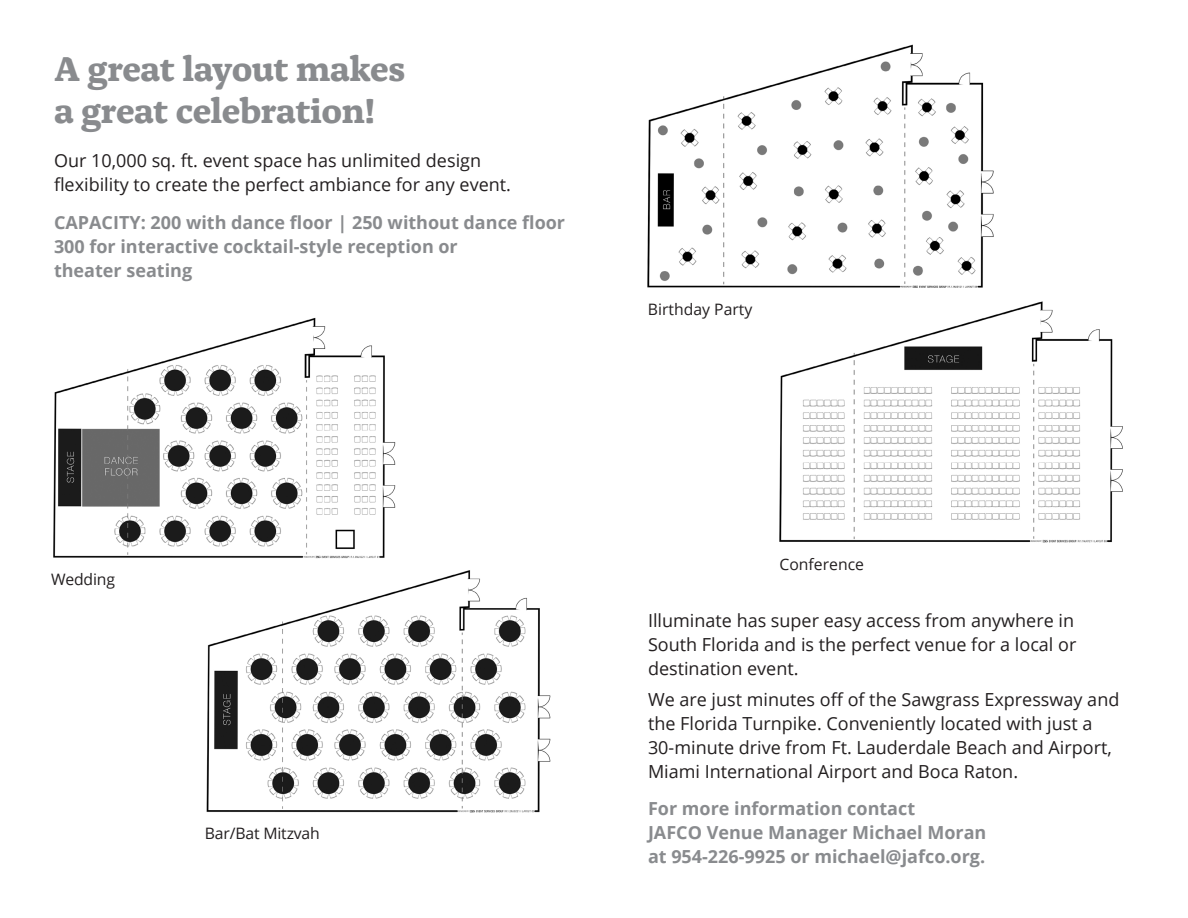
<style>
.page{position:relative;width:1188px;height:918px;background:#fff}
.page>*{position:absolute;margin:0;border:0;box-sizing:border-box;transform-origin:0 0}
.A_12_Center_OD{font:700 36px/42px "Alda OT";letter-spacing:-.015em;color:#898b8e}
.A_12_Center_OD-2{font:18px/24px "Open Sans";color:#231f20}
.A_12_Center_OD-3{font:700 18px/24px "Open Sans";color:#898b8e}
.A_12_Center_OD-4{font:15.75px "Open Sans";color:#231f20}
</style>
<div class="page">
<img style="left:206px;top:570px;width:345px;height:243px">
<div style="left:30px;top:316px;width:376px;height:261px;background:#fff"></div>
<img style="left:53px;top:318px;width:343px;height:241px">
<img style="left:779px;top:301px;width:344px;height:242px">
<img style="left:647px;top:44px;width:359px;height:259px">
<p class="A_12_Center_OD" style="left:54px;top:51px;width:353px">A great layout makes a great celebration!</p>
<p class="A_12_Center_OD-2" style="left:54px;top:148px;width:459px">Our 10,000 sq. ft. event space has unlimited design flexibility to create the perfect ambiance for any event.</p>
<p class="A_12_Center_OD-3" style="left:54px;top:210px;width:513px">CAPACITY: 200 with dance floor | 250 without dance floor<br>300 for interactive cocktail-style reception or<br>theater seating</p>
<p class="A_12_Center_OD-4" style="left:648px;top:299px;width:106px">Birthday Party</p>
<p class="A_12_Center_OD-4" style="left:51px;top:569px;width:66px">Wedding</p>
<p class="A_12_Center_OD-4" style="left:205px;top:823px;width:117px">Bar/Bat Mitzvah</p>
<p class="A_12_Center_OD-4" style="left:779px;top:554px;width:86px">Conference</p>
<p class="A_12_Center_OD-2" style="left:648px;top:608px;width:430px">Illuminate has super easy access from anywhere in<br>South Florida and is the perfect venue for a local or destination event.</p>
<p class="A_12_Center_OD-2" style="left:648px;top:687px;width:473px">We are just minutes off of the Sawgrass Expressway and the Florida Turnpike. Conveniently located with just a 30-minute drive from Ft. Lauderdale Beach and Airport, Miami International Airport and Boca Raton.</p>
<p class="A_12_Center_OD-3" style="left:648px;top:796px;width:340px">For more information contact<br>JAFCO Venue Manager Michael Moran at 954-226-9925 or michael@jafco.org.</p>
</div>
